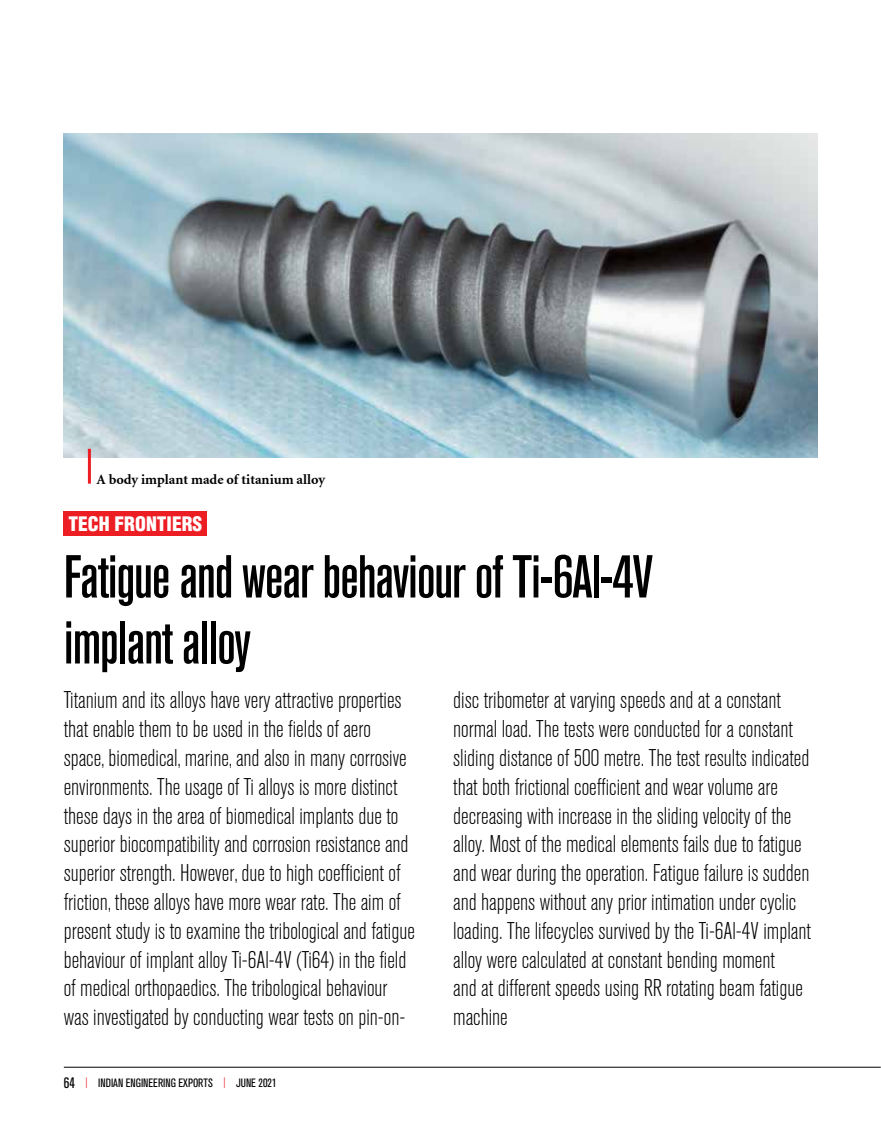
<style>
.page{position:relative;width:881px;height:1131px;background:#fff}
.page>*{position:absolute;margin:0;border:0;box-sizing:border-box;transform-origin:0 0}
.t1{font:60px/66px "Akzidenz Grotesk BQ Md Cnd Alt";letter-spacing:-.02em;color:#000}
.t2{font:300 condensed 24px/28.8px "Akzidenz Grotesk BQ";color:#000}
.t3{font:900 condensed 19.5px "Helvetica LT Std";color:#fff}
.t4{font:700 14.25px "Adobe Corporate ID Minion";color:#000}
.t5{font:condensed 12px "Akzidenz Grotesk BQ";color:#000}
.s1{font-size:15px}
.s2{font-weight:300;font-size:15px;color:#ed1d24}
</style>
<div class="page">
<hr style="left:64px;top:1067px;width:816px;height:1px;background:#000">
<div style="left:64px;top:512px;width:143px;height:24px;background:#ed1d24"></div>
<img style="left:64px;top:134px;width:752px;height:323px">
<hr style="left:88px;top:449px;width:3px;height:35px;background:#ed1d24">
<p class="t4" style="left:96px;top:472px;width:230px">A body implant made of titanium alloy</p>
<p class="t3" style="left:68px;top:511px;width:135px">TECH FRONTIERS</p>
<h1 class="t1" style="left:64px;top:543px;width:590px">Fatigue and wear behaviour of Ti-6Al-4V implant alloy</h1>
<p class="t2" style="left:64px;top:686px;width:352px">Titanium and its alloys have very attractive properties that enable them to be used in the fields of aero space, biomedical, marine, and also in many corrosive environments. The usage of Ti alloys is more distinct these days in the area of biomedical implants due to superior biocompatibility and corrosion resistance and superior strength. However, due to high coefficient of friction, these alloys have more wear rate. The aim of present study is to examine the tribological and fatigue behaviour of implant alloy Ti-6Al-4V (Ti64) in the field of medical orthopaedics. The tribological behaviour was investigated by conducting wear tests on pin-on-</p>
<p class="t2" style="left:453px;top:686px;width:359px">disc tribometer at varying speeds and at a constant normal load. The tests were conducted for a constant sliding distance of 500 metre. The test results indicated that both frictional coefficient and wear volume are decreasing with increase in the sliding velocity of the alloy. Most of the medical elements fails due to fatigue and wear during the operation. Fatigue failure is sudden and happens without any prior intimation under cyclic loading. The lifecycles survived by the Ti-6Al-4V implant alloy were calculated at constant bending moment<br>and at different speeds using RR rotating beam fatigue machine</p>
<p class="t5" style="left:64px;top:1076px;width:214px"><span class="s1">64</span> <span class="s2">l</span> INDIAN ENGINEERING EXPORTS <span class="s2">l</span> JUNE 2021</p>
</div>
